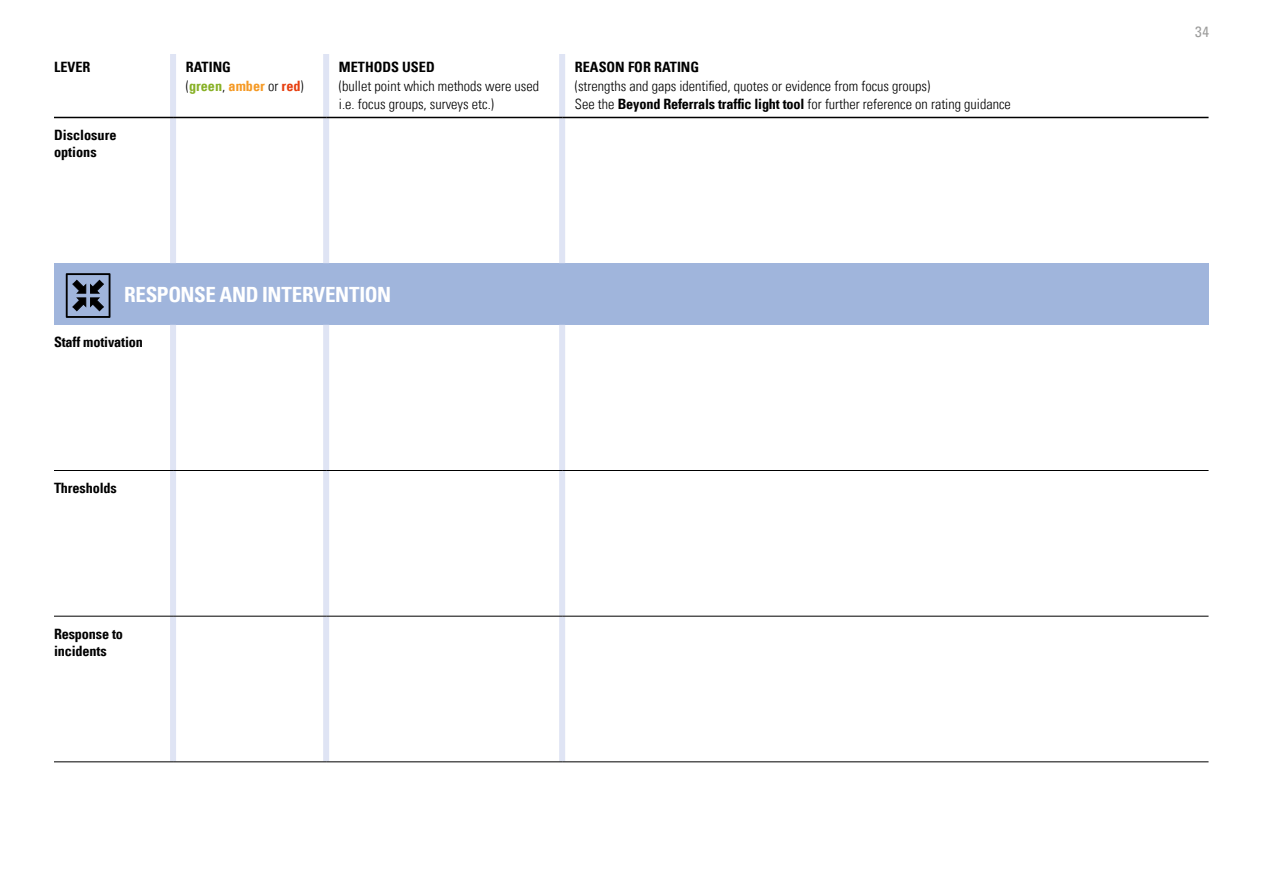
<style>
.page{position:relative;width:1263px;height:893px;background:#fff}
.page>*{position:absolute;margin:0;border:0;box-sizing:border-box;transform-origin:0 0}
.t1{font:700 condensed 21px "Univers LT";letter-spacing:-.015em;color:#fff}
.t2{font:condensed 15px "Univers LT";color:#9d9d9c}
.t3{font:300 condensed 14.25px/18.6px "Univers LT";color:#000}
.t4{font:700 condensed 14.25px/17.1px "Univers LT";color:#000}
.s1{font-weight:300}
.s2{color:#88b127}
.s3{color:#f59a25}
.s4{color:#e74011}
.s5{font-weight:700}
</style>
<div class="page">
<svg style="left:176px;top:116px;width:383px;height:500px"></svg>
<svg style="left:565px;top:116px;width:643px;height:500px"></svg>
<div style="left:54px;top:263px;width:1154px;height:62px;background:#a0b5dc"></div>
<div style="left:170px;top:118px;width:6px;height:145px;background:#dfe4f4"></div>
<div style="left:323px;top:118px;width:6px;height:145px;background:#dfe4f4"></div>
<div style="left:559px;top:118px;width:6px;height:145px;background:#dfe4f4"></div>
<div style="left:170px;top:325px;width:6px;height:145px;background:#dfe4f4"></div>
<div style="left:323px;top:325px;width:6px;height:145px;background:#dfe4f4"></div>
<div style="left:559px;top:325px;width:6px;height:145px;background:#dfe4f4"></div>
<div style="left:170px;top:471px;width:6px;height:145px;background:#dfe4f4"></div>
<div style="left:323px;top:471px;width:6px;height:145px;background:#dfe4f4"></div>
<div style="left:559px;top:471px;width:6px;height:145px;background:#dfe4f4"></div>
<div style="left:170px;top:616px;width:6px;height:145px;background:#dfe4f4"></div>
<div style="left:323px;top:616px;width:6px;height:145px;background:#dfe4f4"></div>
<div style="left:559px;top:616px;width:6px;height:145px;background:#dfe4f4"></div>
<hr style="left:54px;top:470px;width:119px;height:1px;background:#000">
<hr style="left:173px;top:470px;width:153px;height:1px;background:#000">
<hr style="left:326px;top:470px;width:236px;height:1px;background:#000">
<hr style="left:562px;top:470px;width:646px;height:1px;background:#000">
<hr style="left:54px;top:616px;width:119px;height:1px;background:#000">
<hr style="left:173px;top:616px;width:153px;height:1px;background:#000">
<hr style="left:326px;top:616px;width:236px;height:1px;background:#000">
<hr style="left:562px;top:616px;width:646px;height:1px;background:#000">
<hr style="left:54px;top:761px;width:119px;height:1px;background:#000">
<hr style="left:173px;top:761px;width:153px;height:1px;background:#000">
<hr style="left:326px;top:761px;width:236px;height:1px;background:#000">
<hr style="left:562px;top:761px;width:646px;height:1px;background:#000">
<div style="left:170px;top:54px;width:6px;height:63px;background:#dfe4f4"></div>
<div style="left:323px;top:54px;width:6px;height:63px;background:#dfe4f4"></div>
<div style="left:559px;top:54px;width:6px;height:63px;background:#dfe4f4"></div>
<hr style="left:54px;top:117px;width:119px;height:1px;background:#000">
<hr style="left:173px;top:117px;width:153px;height:1px;background:#000">
<hr style="left:326px;top:117px;width:236px;height:1px;background:#000">
<hr style="left:562px;top:117px;width:646px;height:1px;background:#000">
<svg style="left:66px;top:273px;width:44px;height:45px"></svg>
<p class="t4" style="left:54px;top:59px;width:38px">LEVER</p>
<p class="t4" style="left:186px;top:58px;width:119px;line-height:18.5px">RATING<br><span class="s1">(</span><span class="s2">green</span><span class="s1">,</span> <span class="s3">amber</span> <span class="s1">or</span> <span class="s4">red</span><span class="s1">)</span></p>
<p class="t4" style="left:339px;top:59px;width:97px">METHODS USED</p>
<p class="t3" style="left:339px;top:77px;width:202px">(bullet point which methods were used i.e. focus groups, surveys etc.)</p>
<p class="t4" style="left:54px;top:126px;width:64px">Disclosure options</p>
<p class="t4" style="left:575px;top:59px;width:126px">REASON FOR RATING</p>
<p class="t3" style="left:575px;top:77px;width:437px">(strengths and gaps identified, quotes or evidence from focus groups)<br>See the <span class="s5">Beyond Referrals traffic light tool</span> for further reference on rating guidance</p>
<h1 class="t1" style="left:124px;top:281px;width:269px">RESPONSE AND INTERVENTION</h1>
<p class="t4" style="left:54px;top:334px;width:90px">Staff motivation</p>
<p class="t4" style="left:54px;top:479px;width:64px">Thresholds</p>
<p class="t4" style="left:54px;top:625px;width:71px">Response to incidents</p>
<p class="t2" style="left:1195px;top:22px;width:15px">34</p>
</div>
